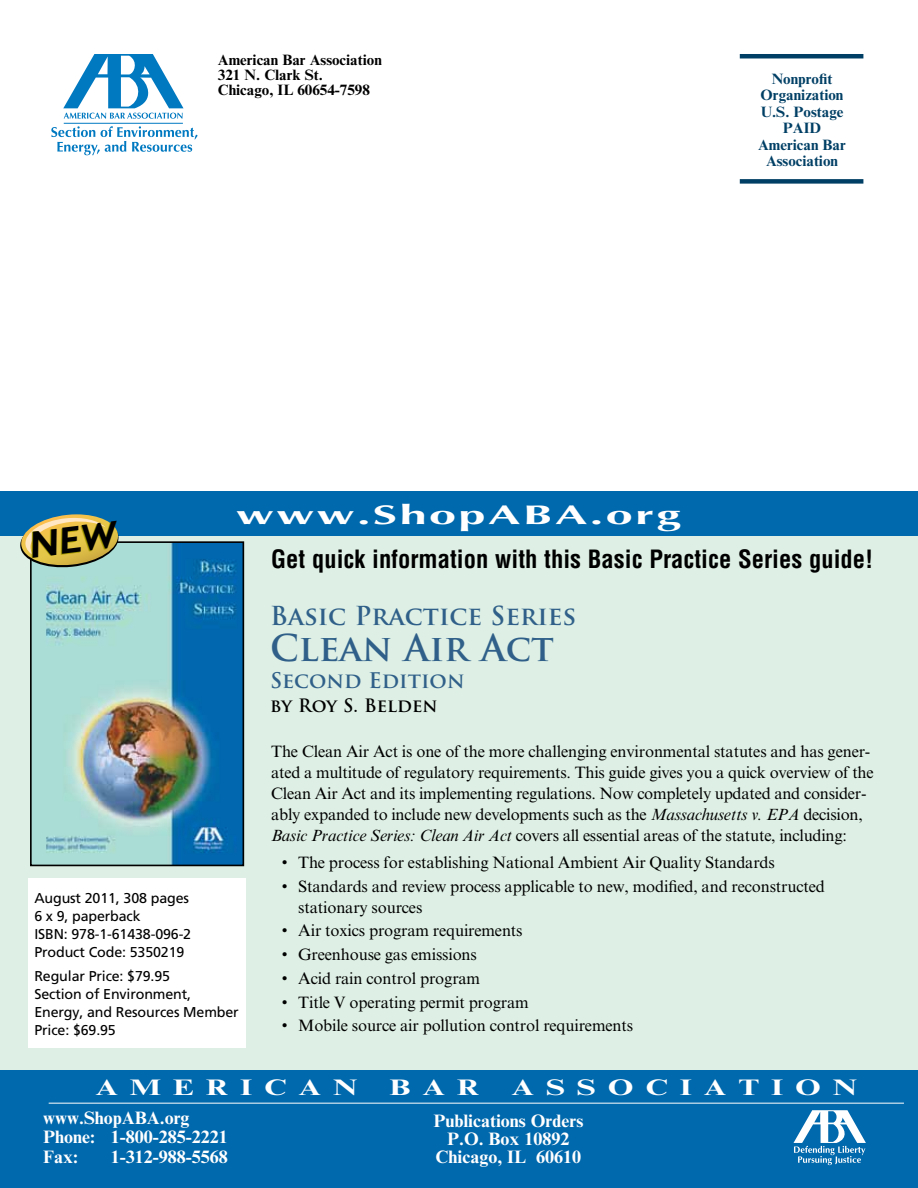
<style>
.page{position:relative;width:918px;height:1188px;background:#fff}
.page>*{position:absolute;margin:0;border:0;box-sizing:border-box;transform-origin:0 0}
.t1{font:700 36px "Trajan Pro";color:#306089}
.t2{font:700 27px "Optima LT Std";letter-spacing:.05em;color:#fff;scale:1.8 1}
.t3{font:700 25.5px "Trajan Pro";color:#306089}
.t4{font:700 condensed 24.6px "Helvetica LT Std";color:#000}
.t5{font:700 22.5px "Times New Roman MT Std";letter-spacing:.375em;color:#fff;scale:1.4 1}
.t6{font:700 21px "Trajan Pro";color:#306089}
.t7{font:700 18px/19.5px "Times New Roman MT Std";color:#fff}
.t8{font:700 18px "Trajan Pro";color:#000}
.t9{font:16.5px/21px "Times New Roman MT Std";letter-spacing:-.01em;color:#000}
.t10{font:700 15px/16.5px "Times New Roman MT Std";color:#003f65;text-align:center}
.t11{font:700 15px/15px "Times New Roman MT Std";color:#000}
.t12{font:14.25px/18px "Frutiger";letter-spacing:-.01em;color:#000}
.s1{font-style:italic}
</style>
<div class="page">
<hr style="left:740px;top:54px;width:123px;height:4px;background:#003f65">
<div style="left:740px;top:179px;width:123px;height:5px;background:#003f65"></div>
<hr style="left:64px;top:123px;width:119px;height:1px;background:#0079c1">
<svg style="left:63px;top:54px;width:121px;height:65px"></svg>
<svg style="left:51px;top:126px;width:146px;height:29px"></svg>
<div style="left:0;top:536px;width:918px;height:535px;background:#def0e5"></div>
<div style="left:0;top:491px;width:918px;height:45px;background:#0068ac"></div>
<div style="left:0;top:1071px;width:918px;height:117px;background:#0068ac"></div>
<hr style="left:49px;top:1103px;width:855px;height:1px;background:#fff">
<img style="left:33px;top:544px;width:208px;height:319px">
<div style="left:30px;top:541px;width:214px;height:325px;border:2px solid #000"></div>
<svg style="left:794px;top:1110px;width:72px;height:55px"></svg>
<div style="left:28px;top:879px;width:218px;height:169px;background:#fff"></div>
<svg style="left:19px;top:514px;width:101px;height:56px"></svg>
<p class="t11" style="left:218px;top:52px;width:165px">American Bar Association<br>321 N. Clark St.<br>Chicago, IL 60654-7598</p>
<p class="t10" style="left:758px;top:70px;width:89px">Nonprofit<br>Organization<br>U.S. Postage<br>PAID<br>American Bar<br>Association</p>
<h2 class="t2" style="left:236px;top:499px;width:248px">www.ShopABA.org</h2>
<p class="t12" style="left:34px;top:889px;width:158px">August 2011, 308 pages<br>6 x 9, paperback<br>ISBN: 978-1-61438-096-2<br>Product Code: 5350219</p>
<p class="t12" style="left:34px;top:967px;width:206px">Regular Price: $79.95<br>Section of Environment,<br>Energy, and Resources Member<br>Price: $69.95</p>
<h3 class="t4" style="left:271px;top:544px;width:604px">Get quick information with this Basic Practice Series guide!</h3>
<h3 class="t3" style="left:270px;top:600px;width:308px">Basic Practice Series</h3>
<h1 class="t1" style="left:270px;top:626px;width:286px">Clean Air Act</h1>
<p class="t6" style="left:270px;top:667px;width:196px">Second Edition</p>
<p class="t8" style="left:270px;top:694px;width:169px">by Roy S. Belden</p>
<p class="t9" style="left:271px;top:741px;width:604px">The Clean Air Act is one of the more challenging environmental statutes and has gener&shy;ated a multitude of regulatory requirements. This guide gives you a quick overview of the Clean Air Act and its implementing regulations. Now completely updated and consider&shy;ably expanded to include new developments such as the <span class="s1">Massachusetts v. EPA</span> decision, <span class="s1">Basic Practice Series: Clean Air Act</span> covers all essential areas of the statute, including:</p>
<p class="t9" style="left:282px;top:852px;width:495px">• The process for establishing National Ambient Air Quality Standards</p>
<p class="t9" style="left:298px;top:876px;width:528px;text-indent:-17px">• Standards and review process applicable to new, modified, and reconstructed stationary sources</p>
<p class="t9" style="left:282px;top:920px;width:242px">• Air toxics program requirements</p>
<p class="t9" style="left:282px;top:944px;width:197px">• Greenhouse gas emissions</p>
<p class="t9" style="left:282px;top:968px;width:200px">• Acid rain control program</p>
<p class="t9" style="left:282px;top:991px;width:249px">• Title V operating permit program</p>
<p class="t9" style="left:282px;top:1015px;width:353px">• Mobile source air pollution control requirements</p>
<h3 class="t5" style="left:95px;top:1074px;width:189px">AMERICAN</h3>
<h3 class="t5" style="left:390px;top:1074px;width:66px">BAR</h3>
<h3 class="t5" style="left:512px;top:1074px;width:248px">ASSOCIATION</h3>
<p class="t7" style="left:43px;top:1107px;width:186px">www.ShopABA.org<br>Phone: 1-800-285-2221<br>Fax:</p>
<p class="t7" style="left:111px;top:1146px;width:118px">1-312-988-5568</p>
<p class="t7" style="left:433px;top:1111px;width:151px;line-height:18px;text-align:center">Publications Orders<br>P.O. Box 10892<br>Chicago, IL 60610</p>
</div>
